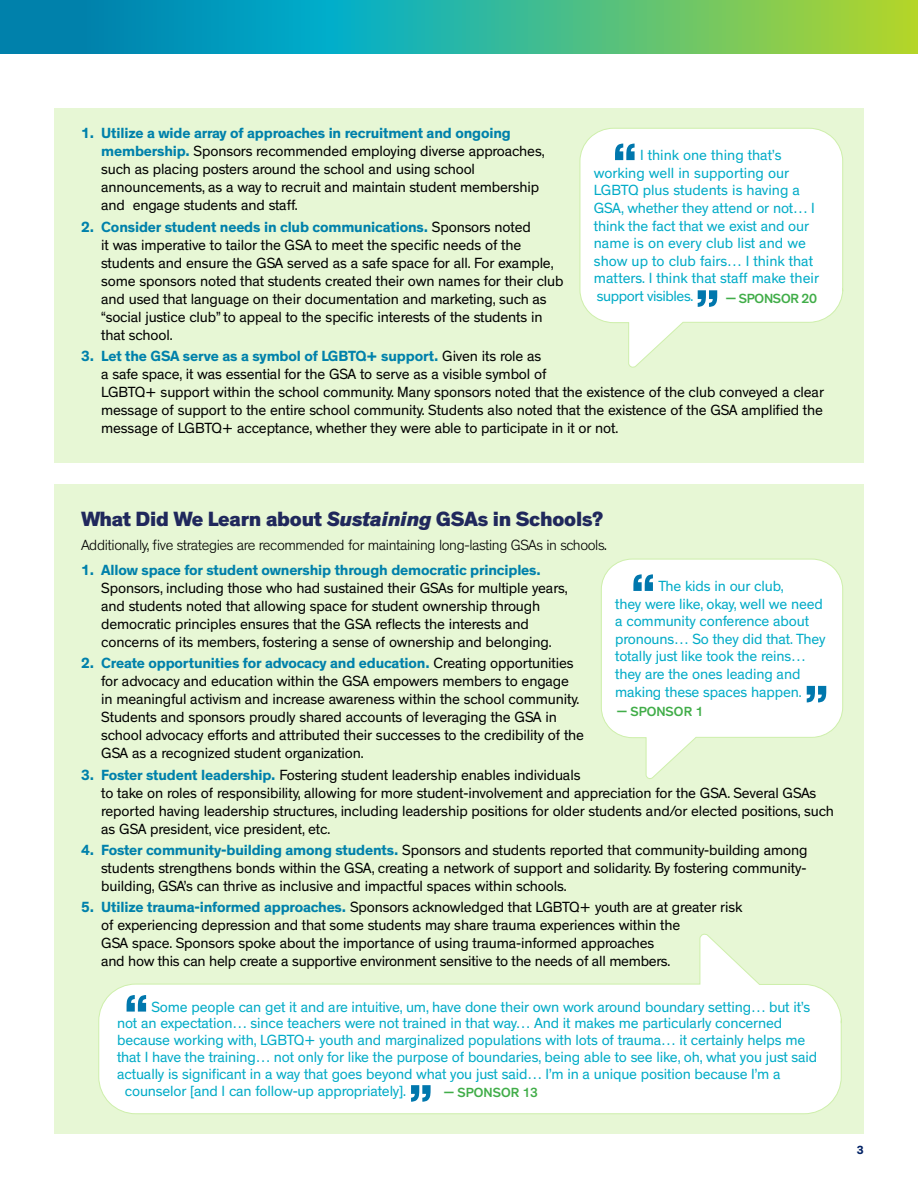
<style>
.page{position:relative;width:918px;height:1188px;background:#fff}
.page>*{position:absolute;margin:0;border:0;box-sizing:border-box;transform-origin:0 0}
.Section_Title{font:800 21px "Theinhardt";letter-spacing:-.01em;color:#20285c}
.t1{font:15px/18px "Theinhardt";letter-spacing:-.01em;color:#000}
.pull_quote_first_line{font:15px/17.7px "Theinhardt";letter-spacing:-.01em;color:#00abc7}
.t2{font:300 15px "Theinhardt";letter-spacing:-.025em;color:#000}
.pull_quote_first_line-2{font:500 13.5px "Theinhardt";letter-spacing:-.005em;color:#41ad49}
.t3{font:700 12px "Theinhardt";color:#032366}
.s1{font-weight:700;color:#0081ab}
.s2{font-style:italic}
</style>
<div class="page">
<svg style="left:0;top:0;width:918px;height:54px;background:#39b08f"></svg>
<div style="left:54px;top:108px;width:810px;height:354px;background:#e7f7d5"></div>
<svg style="left:579px;top:128px;width:265px;height:240px"></svg>
<div style="left:54px;top:484px;width:810px;height:650px;background:#e7f7d5"></div>
<svg style="left:601px;top:558px;width:242px;height:221px"></svg>
<svg style="left:98px;top:934px;width:744px;height:181px"></svg>
<svg style="left:127px;top:995px;width:19px;height:17px"></svg>
<svg style="left:411px;top:1085px;width:20px;height:17px"></svg>
<p class="t1" style="left:101px;top:125px;width:445px;text-indent:-20px"><span class="s1">1. Utilize a wide array of approaches in recruitment and ongoing membership.</span> Sponsors recommended employing diverse approaches, such as placing posters around the school and using school announcements, as a way to recruit and maintain student membership and engage students and staff.</p>
<p class="t1" style="left:101px;top:218px;width:464px;text-indent:-20px"><span class="s1">2. Consider student needs in club communications.</span> Sponsors noted<br>it was imperative to tailor the GSA to meet the specific needs of the students and ensure the GSA served as a safe space for all. For example, some sponsors noted that students created their own names for their club and used that language on their documentation and marketing, such as “social justice club” to appeal to the specific interests of the students in that school.</p>
<p class="t1" style="left:101px;top:347px;width:724px;text-indent:-20px"><span class="s1">3. Let the GSA serve as a symbol of LGBTQ+ support.</span> Given its role as<br>a safe space, it was essential for the GSA to serve as a visible symbol of<br>LGBTQ+ support within the school community. Many sponsors noted that the existence of the club conveyed a clear message of support to the entire school community. Students also noted that the existence of the GSA amplified the message of LGBTQ+ acceptance, whether they were able to participate in it or not.</p>
<p class="pull_quote_first_line" style="left:594px;top:147px;width:227px;text-indent:46px">I think one thing that’s working well in supporting our<br>LGBTQ plus students is having a<br>GSA, whether they attend or not… I think the fact that we exist and our name is on every club list and we show up to club fairs… I think that matters. I think that staff make their support visibles.</p>
<p class="pull_quote_first_line-2" style="left:726px;top:290px;width:93px">— SPONSOR 20</p>
<p class="Section_Title" style="left:81px;top:506px;width:524px">What Did We Learn about <span class="s2">Sustaining</span> GSAs in Schools?</p>
<p class="t2" style="left:81px;top:537px;width:527px">Additionally, five strategies are recommended for maintaining long-lasting GSAs in schools.</p>
<p class="t1" style="left:101px;top:562px;width:468px;text-indent:-20px"><span class="s1">1. Allow space for student ownership through democratic principles.<br></span>Sponsors, including those who had sustained their GSAs for multiple years, and students noted that allowing space for student ownership through democratic principles ensures that the GSA reflects the interests and concerns of its members, fostering a sense of ownership and belonging.</p>
<p class="t1" style="left:101px;top:655px;width:484px;text-indent:-20px"><span class="s1">2. Create opportunities for advocacy and education.</span> Creating opportunities for advocacy and education within the GSA empowers members to engage in meaningful activism and increase awareness within the school community.<br>Students and sponsors proudly shared accounts of leveraging the GSA in school advocacy efforts and attributed their successes to the credibility of the GSA as a recognized student organization.</p>
<p class="t1" style="left:101px;top:766px;width:734px;text-indent:-20px"><span class="s1">3. Foster student leadership.</span> Fostering student leadership enables individuals<br>to take on roles of responsibility, allowing for more student-involvement and appreciation for the GSA. Several GSAs reported having leadership structures, including leadership positions for older students and/or elected positions, such as GSA president, vice president, etc.</p>
<p class="t1" style="left:101px;top:841px;width:708px;text-align:justify;text-indent:-20px"><span class="s1">4. Foster community-building among students.</span> Sponsors and students reported that community-building among students strengthens bonds within the GSA, creating a network of support and solidarity. By fostering community&shy;building, GSA’s can thrive as inclusive and impactful spaces within schools.</p>
<p class="t1" style="left:101px;top:898px;width:643px;text-indent:-20px"><span class="s1">5. Utilize trauma-informed approaches.</span> Sponsors acknowledged that LGBTQ+ youth are at greater risk of experiencing depression and that some students may share trauma experiences within the<br>GSA space. Sponsors spoke about the importance of using trauma-informed approaches<br>and how this can help create a supportive environment sensitive to the needs of all members.</p>
<p class="pull_quote_first_line" style="left:615px;top:577px;width:212px;text-indent:43px">The kids in our club,<br>they were like, okay, well we need a community conference about pronouns… So they did that. They totally just like took the reins… they are the ones leading and making these spaces happen.</p>
<p class="pull_quote_first_line-2" style="left:617px;top:703px;width:88px">— SPONSOR 1</p>
<p class="pull_quote_first_line" style="left:152px;top:998px;width:660px">Some people can get it and are intuitive, um, have done their own work around boundary setting… but it’s</p>
<p class="pull_quote_first_line" style="left:117px;top:1015px;width:667px">not an expectation… since teachers were not trained in that way… And it makes me particularly concerned</p>
<p class="pull_quote_first_line" style="left:117px;top:1032px;width:690px">because working with, LGBTQ+ youth and marginalized populations with lots of trauma… it certainly helps me</p>
<p class="pull_quote_first_line" style="left:117px;top:1049px;width:702px">that I have the training… not only for like the purpose of boundaries, being able to see like, oh, what you just said</p>
<p class="pull_quote_first_line" style="left:117px;top:1066px;width:665px">actually is significant in a way that goes beyond what you just said… I’m in a unique position because I’m a</p>
<p class="pull_quote_first_line" style="left:125px;top:1082px;width:283px">counselor [and I can follow-up appropriately].</p>
<p class="pull_quote_first_line-2" style="left:444px;top:1085px;width:96px">— SPONSOR 13</p>
<p class="t3" style="left:857px;top:1143px;width:9px">3</p>
</div>
